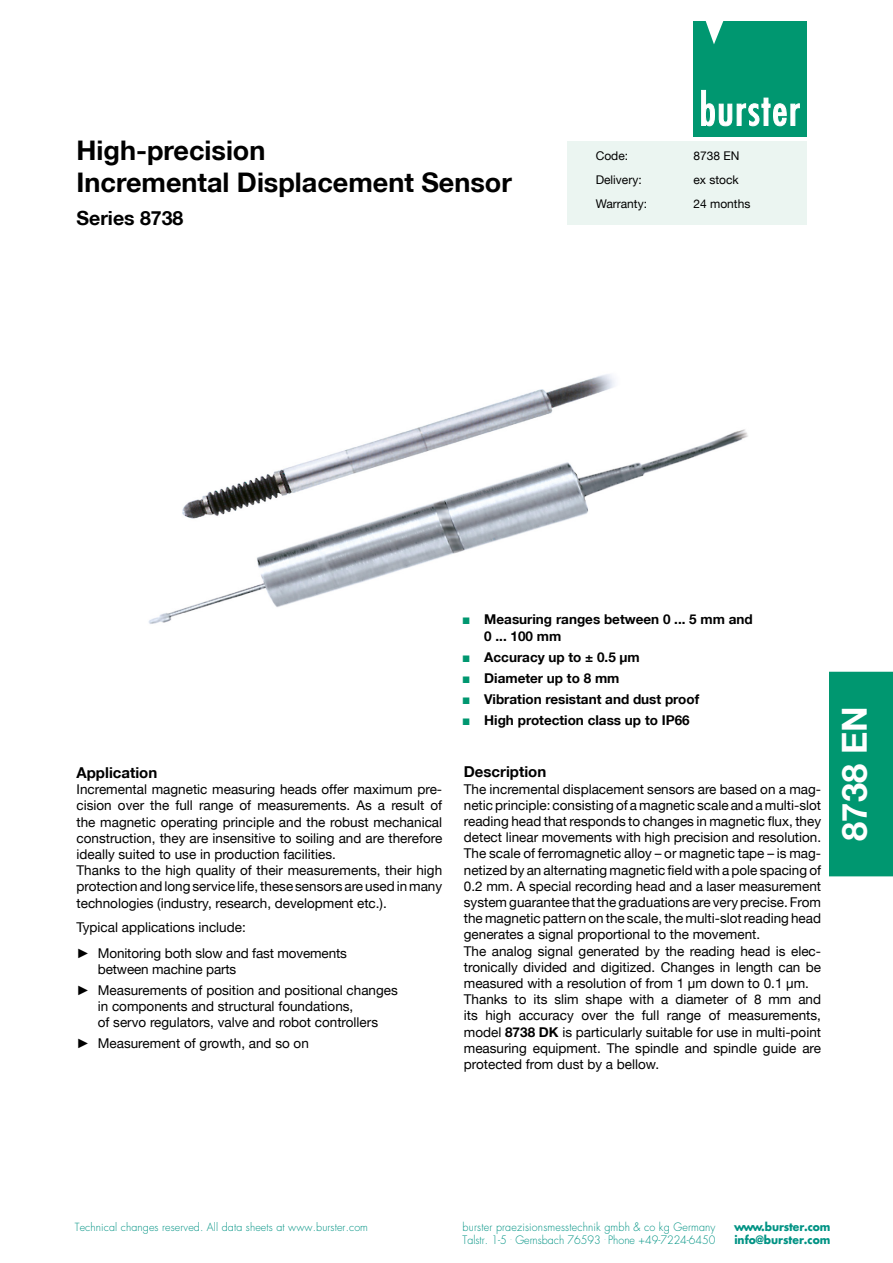
<style>
.page{position:relative;width:893px;height:1263px;background:#fff}
.page>*{position:absolute;margin:0;border:0;box-sizing:border-box;transform-origin:0 0}
.t1{font:700 34.5px "Helvetica Neue LT";color:#fff}
.t2{font:700 27px/32.4px "Helvetica Neue LT";color:#000}
.t3{font:700 19.5px "Helvetica Neue LT";color:#000}
.t4{font:700 15px "Helvetica Neue LT";color:#000}
.t5{font:13.5px/16.2px "Helvetica Neue LT";color:#000}
.t6{font:700 13.5px/21px "Helvetica Neue LT";color:#000}
.t7{font:12px "Helvetica Neue LT";color:#000}
.t8{font:300 11.25px "Futura LT";letter-spacing:.015em;color:#009384;scale:.95 1}
.t9{font:700 11.25px "Futura LT";color:#009384;scale:.95 1}
.t10{font:300 10.95px "Futura LT";letter-spacing:.01em;color:#009384}
.s1{font-family:"Arial"}
.s2{font-family:"Monotype Sorts";font-weight:400;font-size:9px;color:#009770}
.s3{font-weight:700}
</style>
<div class="page">
<img style="left:148px;top:374px;width:600px;height:250px">
<div style="left:567px;top:141px;width:240px;height:84px;background:#ebf5f1"></div>
<div style="left:829px;top:672px;width:64px;height:204px;background:#009770"></div>
<div style="left:693px;top:21px;width:114px;height:115px;background:#009770"></div>
<svg style="left:706px;top:21px;width:17px;height:23px"></svg>
<svg style="left:701px;top:90px;width:99px;height:37px"></svg>
<h2 class="t2" style="left:77px;top:134px;width:437px">High-precision<br>Incremental Displacement Sensor</h2>
<h3 class="t3" style="left:77px;top:206px;width:108px">Series 8738</h3>
<p class="t7" style="left:596px;top:149px;width:34px">Code:</p>
<p class="t7" style="left:693px;top:149px;width:48px">8738 EN</p>
<p class="t7" style="left:596px;top:173px;width:47px">Delivery:</p>
<p class="t7" style="left:693px;top:173px;width:47px">ex stock</p>
<p class="t7" style="left:596px;top:197px;width:53px">Warranty:</p>
<p class="t7" style="left:693px;top:197px;width:58px">24 months</p>
<p class="t4" style="left:77px;top:763px;width:82px">Application</p>
<p class="t5" style="left:77px;top:781px;width:367px">Incremental magnetic measuring heads offer maximum pre&shy;cision over the full range of measurements. As a result of the magnetic operating principle and the robust mechanical construction, they are insensitive to soiling and are therefore ideally suited to use in production facilities.<br>Thanks to the high quality of their measurements, their high protection and long service life, these sensors are used in many technologies (industry, research, development etc.).</p>
<p class="t5" style="left:77px;top:915px;width:272px;line-height:25.2px">Typical applications include:<br><span class="s1">►</span> Monitoring both slow and fast movements</p>
<p class="t5" style="left:77px;top:958px;width:323px;line-height:21px;text-indent:21px">between machine parts<br><span class="s1">►</span> Measurements of position and positional changes</p>
<p class="t5" style="left:98px;top:998px;width:282px">in components and structural foundations,<br>of servo regulators, valve and robot controllers</p>
<p class="t5" style="left:77px;top:1035px;width:234px"><span class="s1">►</span> Measurement of growth, and so on</p>
<p class="t6" style="left:484px;top:611px;width:270px;line-height:16.2px;text-indent:-21px"><span class="s2">Q</span> Measuring ranges between 0 ... 5 mm and<br>0 ... 100 mm</p>
<p class="t6" style="left:463px;top:646px;width:238px"><span class="s2">Q</span> Accuracy up to ± 0.5 µm<br><span class="s2">Q</span> Diameter up to 8 mm<br><span class="s2">Q</span> Vibration resistant and dust proof<br><span class="s2">Q</span> High protection class up to IP66</p>
<p class="t4" style="left:464px;top:763px;width:84px">Description</p>
<p class="t5" style="left:464px;top:780px;width:359px">The incremental displacement sensors are based on a mag&shy;netic principle: consisting of a magnetic scale and a multi-slot reading head that responds to changes in magnetic flux, they detect linear movements with high precision and resolution.<br>The scale of ferromagnetic alloy – or magnetic tape – is mag&shy;netized by an alternating magnetic field with a pole spacing of 0.2 mm. A special recording head and a laser measurement system guarantee that the graduations are very precise. From the magnetic pattern on the scale, the multi-slot reading head generates a signal proportional to the movement.<br>The analog signal generated by the reading head is elec&shy;tronically divided and digitized. Changes in length can be measured with a resolution of from 1 µm down to 0.1 µm.<br>Thanks to its slim shape with a diameter of 8 mm and its high accuracy over the full range of measurements, model <span class="s3">8738 DK</span> is particularly suitable for use in multi-point measuring equipment. The spindle and spindle guide are protected from dust by a bellow.</p>
<h1 class="t1" style="left:833px;top:841px;width:136px;rotate:-90deg">8738 EN</h1>
<p class="t10" style="left:75px;top:1220px;width:295px">Technical changes reserved. All data sheets at www.burster.com</p>
<p class="t8" style="left:463px;top:1220px;width:268px">burster praezisionsmesstechnik gmbh &amp; co kg Germany</p>
<p class="t9" style="left:734px;top:1219px;width:103px">www.burster.com</p>
<p class="t8" style="left:463px;top:1233px;width:268px">Talstr. 1-5 <sup>.</sup> Gernsbach 76593 <sup>.</sup> Phone +49-7224-6450</p>
<p class="t9" style="left:734px;top:1232px;width:103px">info@burster.com</p>
</div>
